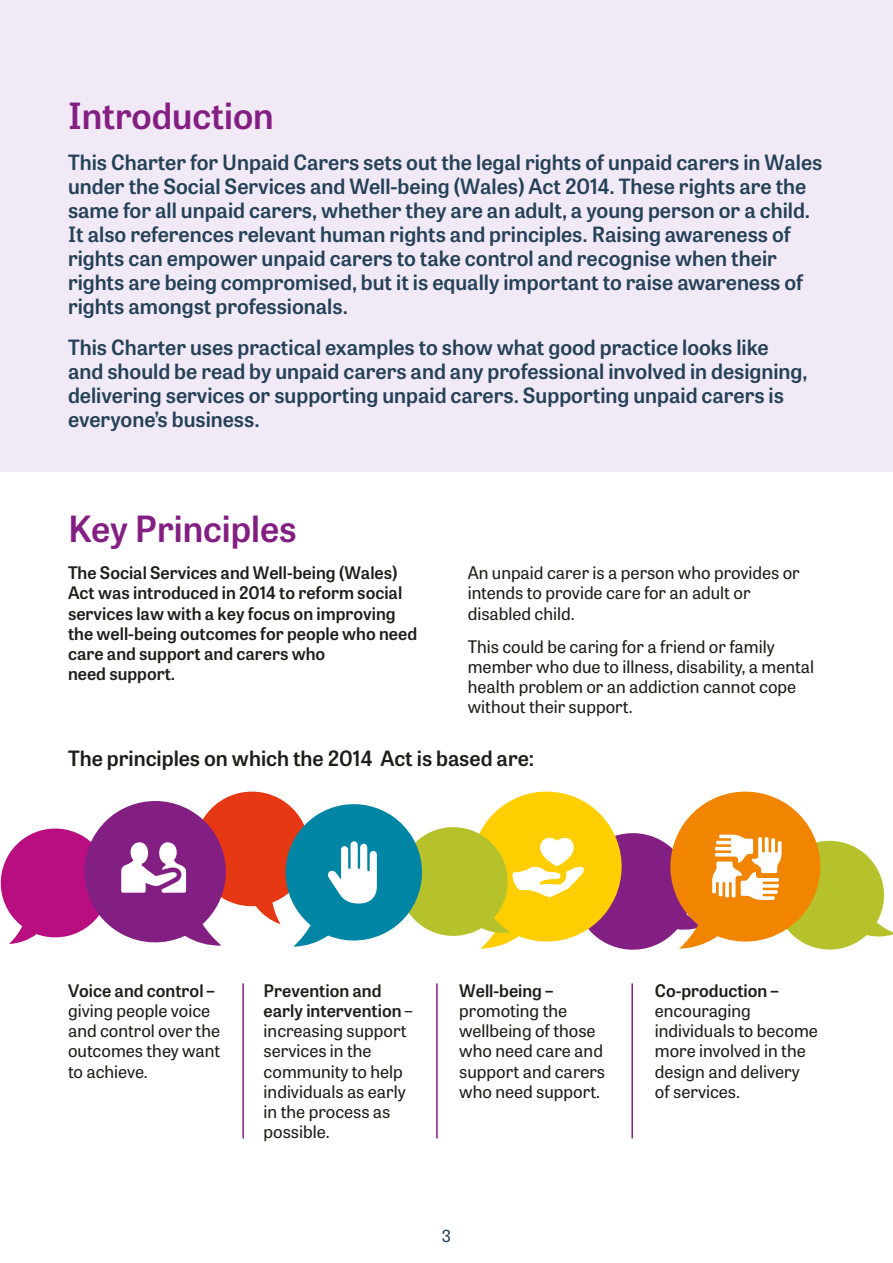
<style>
.page{position:relative;width:893px;height:1263px;background:#fff}
.page>*{position:absolute;margin:0;border:0;box-sizing:border-box;transform-origin:0 0}
.H2_Span{font:600 36px "Tablet Gothic";color:#831f82}
.Body_text_Span{font:600 21px/24px "Tablet Gothic";color:#244157}
.Body_text_Span_Last{font:600 21px/24px "Tablet Gothic";color:#244157}
.Body_text_14pt{font:600 21px "Tablet Gothic";color:#1d1d1b}
.Body_text{font:17.25px/20.2px "Tablet Gothic";color:#1d1d1b}
.NEW-Body_Last{font:17.25px/20.2px "Tablet Gothic";color:#1d1d1b}
.Body_text-2{font:600 17.25px/20.2px "Tablet Gothic";color:#1d1d1b}
.t1{font:16.5px "Tablet Gothic";color:#244157}
.s1{font-weight:600}
</style>
<div class="page">
<div style="left:0;top:0;width:893px;height:471px;background:#f1e9f5"></div>
<hr style="left:242px;top:983px;width:2px;height:155px;background:#831f82">
<hr style="left:436px;top:983px;width:2px;height:155px;background:#831f82">
<hr style="left:631px;top:983px;width:2px;height:155px;background:#831f82">
<svg style="left:0;top:791px;width:893px;height:159px"></svg>
<h2 class="H2_Span" style="left:68px;top:91px;width:207px">Introduction</h2>
<p class="Body_text_Span" style="left:68px;top:150px;width:756px">This Charter for Unpaid Carers sets out the legal rights of unpaid carers in Wales under the Social Services and Well-being (Wales) Act 2014. These rights are the same for all unpaid carers, whether they are an adult, a young person or a child.<br>It also references relevant human rights and principles. Raising awareness of rights can empower unpaid carers to take control and recognise when their rights are being compromised, but it is equally important to raise awareness of rights amongst professionals.</p>
<p class="Body_text_Span_Last" style="left:68px;top:335px;width:741px">This Charter uses practical examples to show what good practice looks like and should be read by unpaid carers and any professional involved in designing, delivering services or supporting unpaid carers. Supporting unpaid carers is everyone’s business.</p>
<h2 class="H2_Span" style="left:68px;top:503px;width:230px">Key Principles</h2>
<p class="Body_text-2" style="left:68px;top:562px;width:351px">The Social Services and Well-being (Wales)<br>Act was introduced in 2014 to reform social services law with a key focus on improving the well-being outcomes for people who need care and support and carers who<br>need support.</p>
<p class="NEW-Body_Last" style="left:468px;top:562px;width:334px">An unpaid carer is a person who provides or intends to provide care for an adult or disabled child.</p>
<p class="NEW-Body_Last" style="left:468px;top:635px;width:348px">This could be caring for a friend or family member who due to illness, disability, a mental health problem or an addiction cannot cope without their support.</p>
<p class="Body_text_14pt" style="left:68px;top:744px;width:468px">The principles on which the 2014 Act is based are:</p>
<p class="Body_text" style="left:68px;top:979px;width:154px"><span class="s1">Voice and control – </span>giving people voice and control over the outcomes they want to achieve.</p>
<p class="Body_text" style="left:264px;top:979px;width:150px"><span class="s1">Prevention and early intervention</span> – increasing support services in the community to help individuals as early in the process as possible.</p>
<p class="Body_text" style="left:459px;top:979px;width:147px"><span class="s1">Well-being – </span>promoting the wellbeing of those who need care and support and carers who need support.</p>
<p class="Body_text" style="left:655px;top:979px;width:165px"><span class="s1">Co-production – </span>encouraging individuals to become more involved in the design and delivery of services.</p>
<p class="t1" style="left:442px;top:1224px;width:11px">3</p>
</div>
